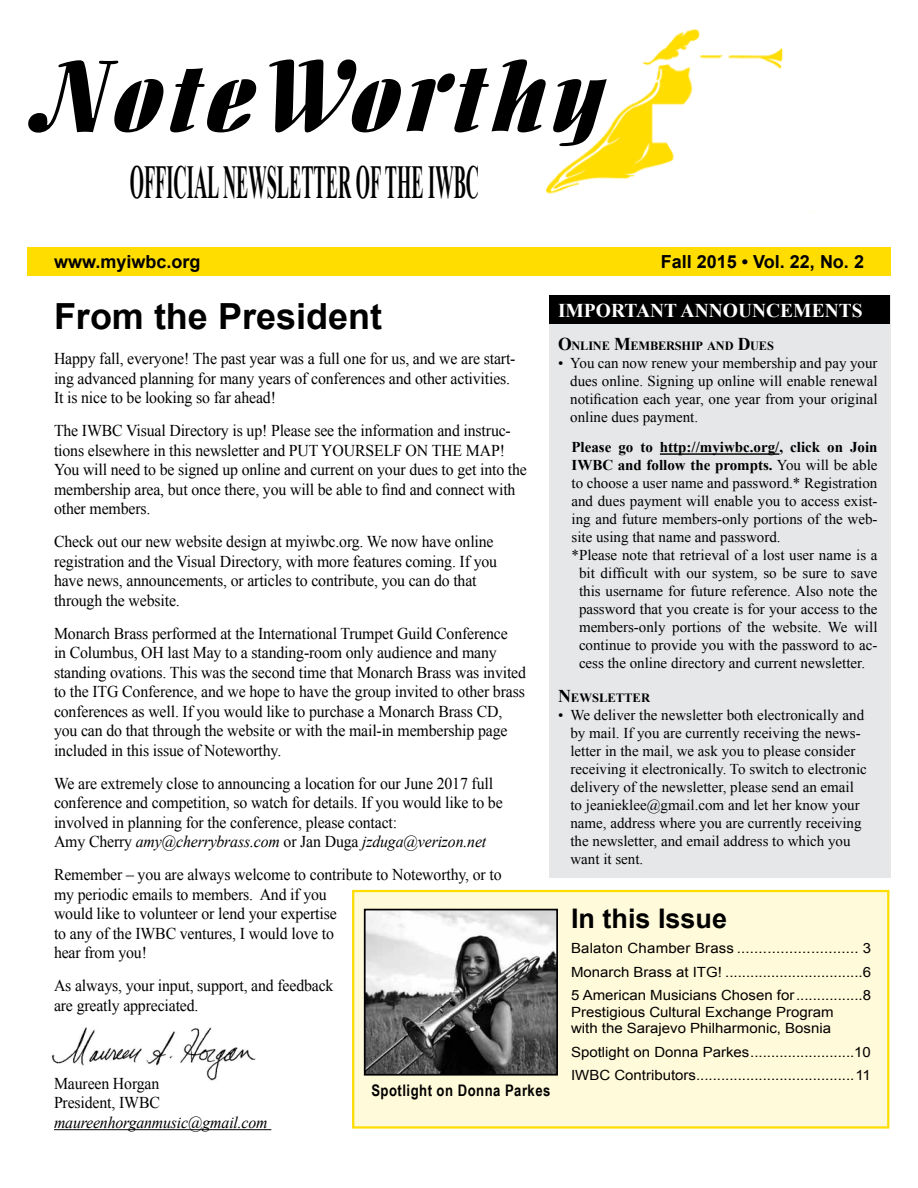
<style>
.page{position:relative;width:918px;height:1188px;background:#fff}
.page>*{position:absolute;margin:0;border:0;box-sizing:border-box;transform-origin:0 0}
.t1{font:700 47.25px "Times New Roman";color:#000;scale:.39 1}
.t2{font:700 36px "Arial";color:#000}
.t3{font:700 27px "Arial";color:#000}
.t4{font:700 19.5px "Times New Roman";color:#fff}
.t5{font:700 18px "Arial";color:#000}
.t6{font:16.5px/19.5px "Times New Roman";letter-spacing:-.01em;color:#000;scale:.96 1}
.t7{font:italic 16.5px "Times New Roman";letter-spacing:-.01em;color:#000;scale:.96 1}
.t8{font:700 16.05px "Arial Narrow";letter-spacing:.03em;color:#000}
.t9{font:15px/18px "Times New Roman";color:#000;text-align:justify}
.t10{font:700 15px "Times New Roman";color:#000}
.t11{font:14.1px/23.4px "Arial";color:#000;scale:1.07 1}
.t12{font:700 12.6px "Times New Roman";letter-spacing:-.015em;color:#000}
.s1{font-style:italic}
.s2{font-size:18px}
.s3{font-weight:400}
</style>
<div class="page">
<div style="left:549px;top:295px;width:342px;height:583px;background:#e6e7e8"></div>
<img style="left:51px;top:1027px;width:205px;height:54px">
<div style="left:352px;top:890px;width:537px;height:239px;background:#fffad9;border:2px solid #fd0"></div>
<img style="left:546px;top:29px;width:267px;height:184px">
<svg style="left:28px;top:60px;width:136px;height:73px"></svg>
<svg style="left:170px;top:68px;width:87px;height:64px"></svg>
<svg style="left:269px;top:59px;width:277px;height:73px"></svg>
<svg style="left:553px;top:79px;width:54px;height:67px"></svg>
<div style="left:27px;top:247px;width:864px;height:29px;background:#fd0"></div>
<img style="left:367px;top:912px;width:188px;height:161px">
<div style="left:364px;top:909px;width:194px;height:167px;border:2px solid #000"></div>
<hr style="left:54px;top:1129px;width:217px;height:1px;background:#000">
<div style="left:550px;top:295px;width:340px;height:29px;background:#000"></div>
<hr style="left:660px;top:453px;width:119px;height:2px;background:#000">
<h1 class="t1" style="left:130px;top:150px;width:897px">OFFICIAL NEWSLETTER OF THE IWBC</h1>
<p class="t5" style="left:54px;top:250px;width:148px">www.myiwbc.org</p>
<p class="t5" style="left:661px;top:250px;width:205px">Fall 2015 • Vol. 22, No. 2</p>
<h2 class="t2" style="left:54px;top:292px;width:330px">From the President</h2>
<p class="t4" style="left:558px;top:297px;width:306px">IMPORTANT ANNOUNCEMENTS</p>
<p class="t6" style="left:54px;top:349px;width:482px">Happy fall, everyone! The past year was a full one for us, and we are start&shy;ing advanced planning for many years of conferences and other activities.<br>It is nice to be looking so far ahead!</p>
<p class="t6" style="left:54px;top:421px;width:494px">The IWBC Visual Directory is up! Please see the information and instruc&shy;tions elsewhere in this newsletter and PUT YOURSELF ON THE MAP!<br>You will need to be signed up online and current on your dues to get into the membership area, but once there, you will be able to find and connect with other members.</p>
<p class="t6" style="left:54px;top:532px;width:463px">Check out our new website design at myiwbc.org. We now have online registration and the Visual Directory, with more features coming. If you have news, announcements, or articles to contribute, you can do that through the website.</p>
<p class="t6" style="left:54px;top:623px;width:493px">Monarch Brass performed at the International Trumpet Guild Conference<br>in Columbus, OH last May to a standing-room only audience and many standing ovations. This was the second time that Monarch Brass was invited to the ITG Conference, and we hope to have the group invited to other brass conferences as well. If you would like to purchase a Monarch Brass CD, you can do that through the website or with the mail-in membership page included in this issue of Noteworthy.</p>
<p class="t6" style="left:54px;top:773px;width:469px">We are extremely close to announcing a location for our June 2017 full conference and competition, so watch for details. If you would like to be involved in planning for the conference, please contact:<br>Amy Cherry <span class="s1">amy@cherrybrass.com</span> or Jan Duga <span class="s1">jzduga@verizon.net</span></p>
<p class="t6" style="left:54px;top:865px;width:468px">Remember – you are always welcome to contribute to Noteworthy, or to my periodic emails to members. And if you<br>would like to volunteer or lend your expertise<br>to any of the IWBC ventures, I would love to<br>hear from you!</p>
<p class="t6" style="left:54px;top:976px;width:293px">As always, your input, support, and feedback are greatly appreciated.</p>
<p class="t6" style="left:54px;top:1073px;width:112px">Maureen Horgan<br>President, IWBC</p>
<p class="t7" style="left:54px;top:1111px;width:224px">maureenhorganmusic@gmail.com</p>
<p class="t8" style="left:371px;top:1078px;width:181px">Spotlight on Donna Parkes</p>
<p class="t12" style="left:558px;top:338px;width:217px"><span class="s2">O</span>NLINE <span class="s2">M</span>EMBERSHIP AND <span class="s2">D</span>UES</p>
<p class="t9" style="left:570px;top:354px;width:309px;text-indent:-12px">• You can now renew your membership and pay your dues online. Signing up online will enable renewal notification each year, one year from your original online dues payment.</p>
<p class="t10" style="left:572px;top:437px;width:308px">Please go to http://myiwbc.org/, click on Join</p>
<p class="t10" style="left:572px;top:455px;width:307px">IWBC and follow the prompts. <span class="s3">You will be able</span></p>
<p class="t9" style="left:572px;top:474px;width:307px">to choose a user name and password.* Registration</p>
<p class="t9" style="left:572px;top:492px;width:308px">and dues payment will enable you to access exist-</p>
<p class="t9" style="left:572px;top:510px;width:308px">ing and future members-only portions of the web-</p>
<p class="t9" style="left:572px;top:528px;width:211px">site using that name and password.</p>
<p class="t9" style="left:572px;top:546px;width:308px">*Please note that retrieval of a lost user name is a</p>
<p class="t9" style="left:579px;top:564px;width:300px">bit difficult with our system, so be sure to save</p>
<p class="t9" style="left:579px;top:582px;width:300px">this username for future reference. Also note the</p>
<p class="t9" style="left:579px;top:600px;width:300px">password that you create is for your access to the</p>
<p class="t9" style="left:579px;top:618px;width:300px">members-only portions of the website. We will</p>
<p class="t9" style="left:579px;top:636px;width:300px">continue to provide you with the password to ac-</p>
<p class="t9" style="left:579px;top:654px;width:288px">cess the online directory and current newsletter.</p>
<p class="t12" style="left:558px;top:689px;width:94px"><span class="s2">N</span>EWSLETTER</p>
<p class="t9" style="left:570px;top:706px;width:298px;text-align:left;text-indent:-12px">• We deliver the newsletter both electronically and by mail. If you are currently receiving the news&shy;letter in the mail, we ask you to please consider receiving it electronically. To switch to electronic delivery of the newsletter, please send an email to jeanieklee@gmail.com and let her know your name, address where you are currently receiving the newsletter, and email address to which you want it sent.</p>
<h3 class="t3" style="left:571px;top:901px;width:158px">In this Issue</h3>
<p class="t11" style="left:571px;top:937px;width:282px;text-align:justify">Balaton Chamber Brass ............................ 3<br>Monarch Brass at ITG! .................................6<br>5 American Musicians Chosen for................8</p>
<p class="t11" style="left:571px;top:1004px;width:247px;line-height:16.5px">Prestigious Cultural Exchange Program with the Sarajevo Philharmonic, Bosnia</p>
<p class="t11" style="left:571px;top:1040px;width:282px">Spotlight on Donna Parkes.........................10<br>IWBC Contributors......................................11</p>
</div>
